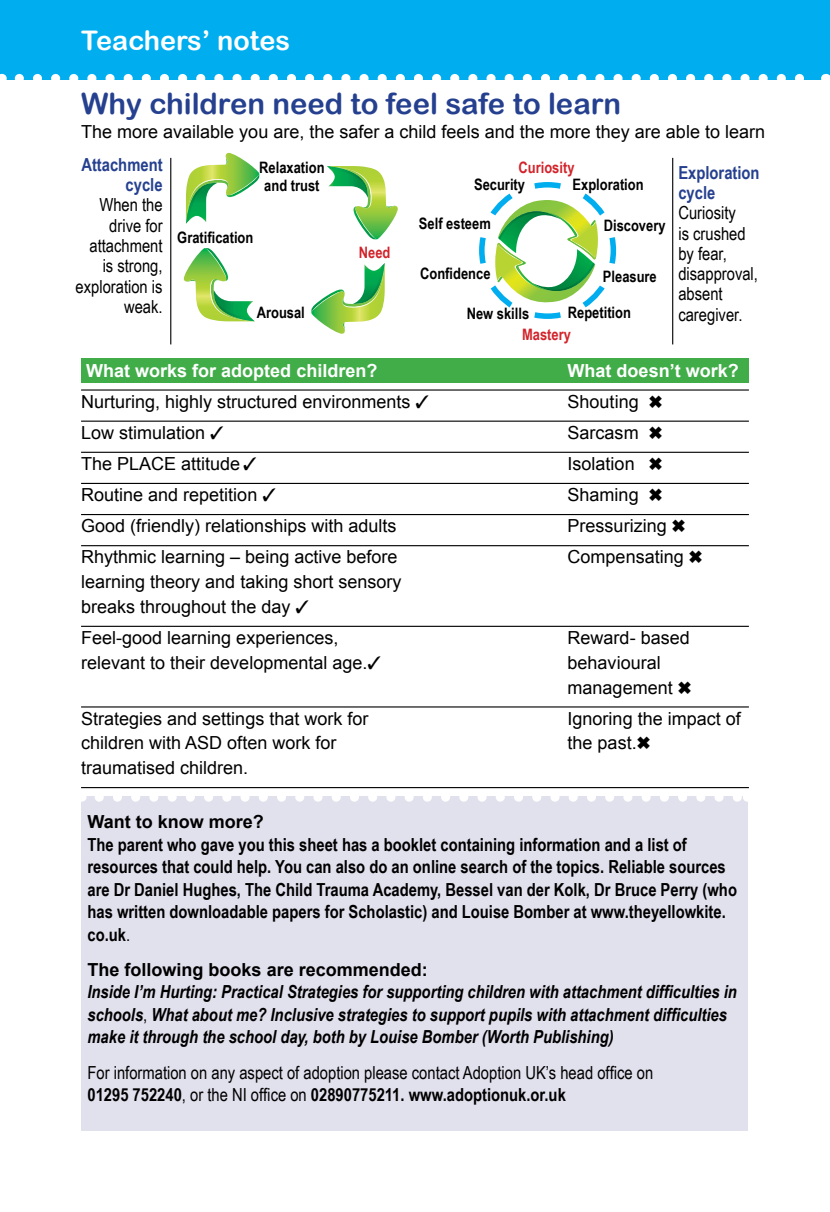
<style>
.page{position:relative;width:830px;height:1212px;background:#fff}
.page>*{position:absolute;margin:0;border:0;box-sizing:border-box;transform-origin:0 0}
.t1{font:29.25px "Arial Rounded MT Bold";color:#25408f}
.t2{font:27px "Arial Rounded MT Bold";color:#fff}
.t3{font:18px/24.8px "Arial";color:#000}
.t4{font:700 18px/22.5px "Arial Narrow";color:#000}
.t5{font:18px/20.2px "Arial Narrow";color:#000}
.t6{font:italic 700 18px/22.5px "Arial Narrow";color:#000}
.t7{font:700 18px "Arial";color:#000}
.t8{font:700 18px "Arial";color:#fff}
.t9{font:700 18px/20.2px "Arial Narrow";color:#25408f;text-align:right}
.t10{font:700 15.75px/18px "Arial Narrow";color:#000;text-align:center}
.t11{font:700 15.75px "Arial Narrow";color:#d2232a}
.s1{font-weight:400}
.s2{font-weight:400;font-style:normal}
.s3{font-weight:700}
</style>
<div class="page">
<div style="left:81px;top:358px;width:667px;height:25px;background:#41ad49"></div>
<div style="left:81px;top:796px;width:666px;height:335px;background:#e1e0ed"></div>
<svg style="left:99px;top:796px;width:639px;height:6px"></svg>
<hr style="left:81px;top:389px;width:667px;height:2px;background:#000">
<hr style="left:81px;top:421px;width:667px;height:1px;background:#000">
<hr style="left:81px;top:452px;width:667px;height:1px;background:#000">
<hr style="left:81px;top:483px;width:667px;height:1px;background:#000">
<hr style="left:81px;top:514px;width:667px;height:1px;background:#000">
<hr style="left:81px;top:545px;width:667px;height:1px;background:#000">
<hr style="left:81px;top:626px;width:667px;height:1px;background:#000">
<hr style="left:81px;top:706px;width:667px;height:1px;background:#000">
<hr style="left:81px;top:787px;width:667px;height:1px;background:#000">
<div style="left:0;top:0;width:829px;height:80px;background:#00aeef"></div>
<svg style="left:19px;top:74px;width:785px;height:6px"></svg>
<svg style="left:186px;top:153px;width:73px;height:71px"></svg>
<svg style="left:327px;top:166px;width:71px;height:73px"></svg>
<svg style="left:311px;top:263px;width:73px;height:71px"></svg>
<svg style="left:183px;top:248px;width:72px;height:73px"></svg>
<svg style="left:479px;top:182px;width:138px;height:137px"></svg>
<hr style="left:170px;top:158px;width:1px;height:186px;background:#000">
<hr style="left:671px;top:158px;width:2px;height:186px;background:#000">
<h2 class="t2" style="left:81px;top:25px;width:210px">Teachers’ notes</h2>
<h1 class="t1" style="left:81px;top:86px;width:541px">Why children need to feel safe to learn</h1>
<p class="t3" style="left:81px;top:120px;width:685px">The more available you are, the safer a child feels and the more they are able to learn</p>
<p class="t9" style="left:81px;top:154px;width:83px">Attachment cycle</p>
<p class="t5" style="left:76px;top:194px;width:88px;text-align:right">When the drive for attachment is strong, exploration is weak.</p>
<p class="t10" style="left:259px;top:157px;width:67px">Relaxation and trust</p>
<p class="t11" style="left:518px;top:155px;width:57px">Curiosity</p>
<p class="t9" style="left:678px;top:162px;width:83px;text-align:left">Exploration cycle</p>
<p class="t5" style="left:678px;top:202px;width:81px">Curiosity<br>is crushed by fear, disapproval, absent caregiver.</p>
<p class="t10" style="left:474px;top:175px;width:52px">Security</p>
<p class="t10" style="left:572px;top:175px;width:73px">Exploration</p>
<p class="t10" style="left:603px;top:215px;width:63px">Discovery</p>
<p class="t10" style="left:602px;top:267px;width:55px">Pleasure</p>
<p class="t10" style="left:567px;top:303px;width:65px">Repetition</p>
<p class="t10" style="left:419px;top:214px;width:73px">Self esteem</p>
<p class="t10" style="left:420px;top:264px;width:72px">Confidence</p>
<p class="t10" style="left:466px;top:304px;width:64px">New skills</p>
<p class="t10" style="left:177px;top:228px;width:78px">Gratification</p>
<p class="t11" style="left:358px;top:240px;width:33px">Need</p>
<p class="t10" style="left:256px;top:302px;width:50px">Arousal</p>
<p class="t11" style="left:522px;top:323px;width:50px">Mastery</p>
<p class="t8" style="left:86px;top:358px;width:293px">What works for adopted children?</p>
<p class="t8" style="left:567px;top:358px;width:173px">What doesn’t work?</p>
<p class="t3" style="left:81px;top:389px;width:349px">Nurturing, highly structured environments ✓</p>
<p class="t3" style="left:567px;top:389px;width:73px">Shouting</p>
<p class="t3" style="left:81px;top:420px;width:144px">Low stimulation ✓</p>
<p class="t3" style="left:567px;top:420px;width:73px">Sarcasm</p>
<p class="t3" style="left:81px;top:452px;width:177px">The PLACE attitude ✓</p>
<p class="t3" style="left:567px;top:452px;width:69px">Isolation</p>
<p class="t3" style="left:81px;top:483px;width:196px">Routine and repetition ✓</p>
<p class="t3" style="left:567px;top:483px;width:73px">Shaming</p>
<p class="t3" style="left:81px;top:514px;width:317px">Good (friendly) relationships with adults</p>
<p class="t3" style="left:567px;top:514px;width:101px">Pressurizing</p>
<p class="t3" style="left:81px;top:545px;width:318px">Rhythmic learning – being active before</p>
<p class="t3" style="left:567px;top:545px;width:118px">Compensating</p>
<p class="t3" style="left:81px;top:570px;width:322px">learning theory and taking short sensory breaks throughout the day ✓</p>
<p class="t3" style="left:81px;top:625px;width:259px">Feel-good learning experiences,</p>
<p class="t3" style="left:567px;top:625px;width:124px">Reward- based</p>
<p class="t3" style="left:81px;top:650px;width:301px">relevant to their developmental age.✓</p>
<p class="t3" style="left:567px;top:650px;width:107px">behavioural management</p>
<p class="t3" style="left:81px;top:706px;width:289px">Strategies and settings that work for</p>
<p class="t3" style="left:567px;top:706px;width:175px">Ignoring the impact of</p>
<p class="t3" style="left:81px;top:731px;width:257px">children with ASD often work for</p>
<p class="t3" style="left:567px;top:731px;width:71px">the past.</p>
<p class="t3" style="left:81px;top:756px;width:169px">traumatised children.</p>
<p class="t7" style="left:87px;top:810px;width:178px">Want to know more?</p>
<p class="t4" style="left:87px;top:832px;width:650px">The parent who gave you this sheet has a booklet containing information and a list of resources that could help. You can also do an online search of the topics. Reliable sources are Dr Daniel Hughes, The Child Trauma Academy, Bessel van der Kolk, Dr Bruce Perry (who has written downloadable papers for Scholastic) and Louise Bomber at www.theyellowkite. co.uk<span class="s1">.</span></p>
<p class="t7" style="left:87px;top:957px;width:342px">The following books are recommended:</p>
<p class="t6" style="left:87px;top:980px;width:650px">Inside I’m Hurting: Practical Strategies for supporting children with attachment difficulties in schools<span class="s2">,</span> What about me? Inclusive strategies to support pupils with attachment difficulties make it through the school day, both by Louise Bomber (Worth Publishing)</p>
<p class="t5" style="left:87px;top:1060px;width:567px;line-height:22.5px">For information on any aspect of adoption please contact Adoption UK’s head office on<br><span class="s3">01295 752240</span>, or the NI office on <span class="s3">02890775211. www.adoptionuk.or.uk</span></p>
</div>
